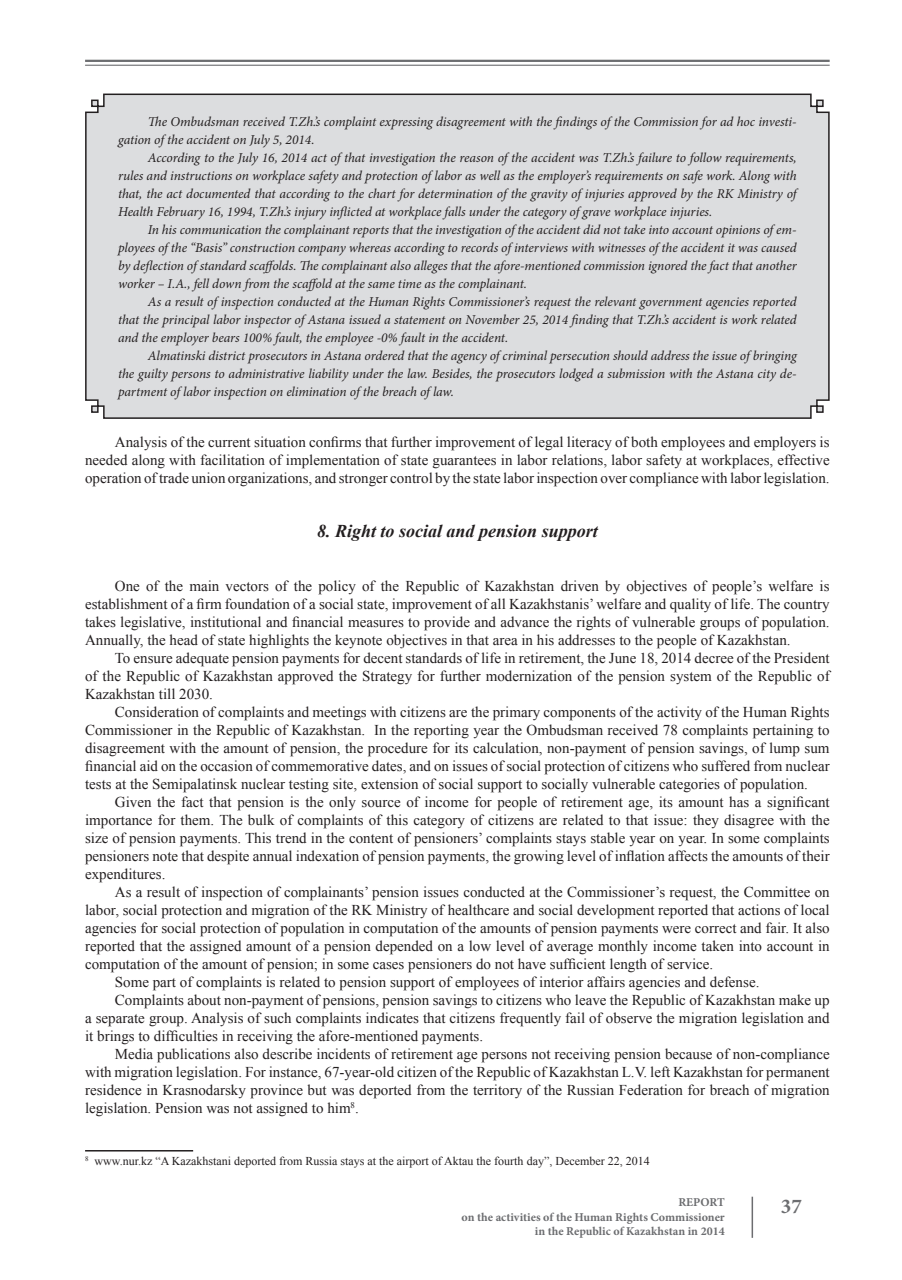
<style>
.page{position:relative;width:902px;height:1280px;background:#fff}
.page>*{position:absolute;margin:0;border:0;box-sizing:border-box;transform-origin:0 0}
.t1{font:700 21px "Minion Pro";color:#6c6d70}
.t2{font:italic 700 18px "Times New Roman";color:#231f20}
.t3{font:15px/18px "Times New Roman";color:#231f20;text-align:justify}
.t4{font:italic 13.5px/18px "Minion Pro";letter-spacing:-.01em;color:#231f20;text-align:justify}
.t5{font:12px "Times New Roman";color:#231f20}
.t6{font:700 12px/14.4px "Minion Pro";color:#6c6d70;text-align:right}
</style>
<div class="page">
<hr style="left:85px;top:60px;width:744px;height:2px;background:#6c6d70">
<hr style="left:85px;top:65px;width:744px;height:1px;background:#6c6d70">
<hr style="left:751px;top:1197px;width:2px;height:41px;background:#6c6d70">
<hr style="left:85px;top:1150px;width:108px;height:1px;background:#231f20">
<div style="left:85px;top:93px;width:745px;height:326px;background:#dcdddf"></div>
<p class="t4" style="left:118px;top:113px;width:680px;text-indent:30px">The Ombudsman received T.Zh.’s complaint expressing disagreement with the findings of the Commission for ad hoc investi&shy;gation of the accident on July 5, 2014.</p>
<p class="t4" style="left:118px;top:149px;width:680px;text-indent:30px">According to the July 16, 2014 act of that investigation the reason of the accident was T.Zh.’s failure to follow requirements, rules and instructions on workplace safety and protection of labor as well as the employer’s requirements on safe work. Along with that, the act documented that according to the chart for determination of the gravity of injuries approved by the RK Ministry of Health February 16, 1994, T.Zh.’s injury inflicted at workplace falls under the category of grave workplace injuries.</p>
<p class="t4" style="left:118px;top:221px;width:680px;text-indent:30px">In his communication the complainant reports that the investigation of the accident did not take into account opinions of em&shy;ployees of the “Basis” construction company whereas according to records of interviews with witnesses of the accident it was caused by deflection of standard scaffolds. The complainant also alleges that the afore-mentioned commission ignored the fact that another worker – I.A., fell down from the scaffold at the same time as the complainant.</p>
<p class="t4" style="left:118px;top:293px;width:680px;text-indent:30px">As a result of inspection conducted at the Human Rights Commissioner’s request the relevant government agencies reported that the principal labor inspector of Astana issued a statement on November 25, 2014 finding that T.Zh.’s accident is work related and the employer bears 100% fault, the employee -0% fault in the accident.</p>
<p class="t4" style="left:118px;top:347px;width:680px;text-indent:30px">Almatinski district prosecutors in Astana ordered that the agency of criminal persecution should address the issue of bringing the guilty persons to administrative liability under the law. Besides, the prosecutors lodged a submission with the Astana city de&shy;partment of labor inspection on elimination of the breach of law.</p>
<p class="t3" style="left:85px;top:433px;width:746px;text-indent:30px">Analysis of the current situation confirms that further improvement of legal literacy of both employees and employers is needed along with facilitation of implementation of state guarantees in labor relations, labor safety at workplaces, effective operation of trade union organizations, and stronger control by the state labor inspection over compliance with labor legislation.</p>
<p class="t2" style="left:317px;top:519px;width:282px">8. Right to social and pension support</p>
<p class="t3" style="left:85px;top:577px;width:746px;text-indent:30px">One of the main vectors of the policy of the Republic of Kazakhstan driven by objectives of people’s welfare is establishment of a firm foundation of a social state, improvement of all Kazakhstanis’ welfare and quality of life. The country takes legislative, institutional and financial measures to provide and advance the rights of vulnerable groups of population.<br>Annually, the head of state highlights the keynote objectives in that area in his addresses to the people of Kazakhstan.</p>
<p class="t3" style="left:85px;top:649px;width:746px;text-indent:30px">To ensure adequate pension payments for decent standards of life in retirement, the June 18, 2014 decree of the President of the Republic of Kazakhstan approved the Strategy for further modernization of the pension system of the Republic of Kazakhstan till 2030.</p>
<p class="t3" style="left:85px;top:703px;width:746px;text-indent:30px">Consideration of complaints and meetings with citizens are the primary components of the activity of the Human Rights Commissioner in the Republic of Kazakhstan. In the reporting year the Ombudsman received 78 complaints pertaining to disagreement with the amount of pension, the procedure for its calculation, non-payment of pension savings, of lump sum financial aid on the occasion of commemorative dates, and on issues of social protection of citizens who suffered from nuclear tests at the Semipalatinsk nuclear testing site, extension of social support to socially vulnerable categories of population.</p>
<p class="t3" style="left:85px;top:793px;width:746px;text-indent:30px">Given the fact that pension is the only source of income for people of retirement age, its amount has a significant importance for them. The bulk of complaints of this category of citizens are related to that issue: they disagree with the size of pension payments. This trend in the content of pensioners’ complaints stays stable year on year. In some complaints pensioners note that despite annual indexation of pension payments, the growing level of inflation affects the amounts of their expenditures.</p>
<p class="t3" style="left:115px;top:883px;width:716px">As a result of inspection of complainants’ pension issues conducted at the Commissioner’s request, the Committee on</p>
<p class="t3" style="left:85px;top:901px;width:746px">labor, social protection and migration of the RK Ministry of healthcare and social development reported that actions of local</p>
<p class="t3" style="left:85px;top:919px;width:746px">agencies for social protection of population in computation of the amounts of pension payments were correct and fair. It also</p>
<p class="t3" style="left:85px;top:937px;width:746px">reported that the assigned amount of a pension depended on a low level of average monthly income taken into account in</p>
<p class="t3" style="left:85px;top:955px;width:629px">computation of the amount of pension; in some cases pensioners do not have sufficient length of service.</p>
<p class="t3" style="left:115px;top:973px;width:646px">Some part of complaints is related to pension support of employees of interior affairs agencies and defense.</p>
<p class="t3" style="left:115px;top:991px;width:716px">Complaints about non-payment of pensions, pension savings to citizens who leave the Republic of Kazakhstan make up</p>
<p class="t3" style="left:85px;top:1009px;width:746px">a separate group. Analysis of such complaints indicates that citizens frequently fail of observe the migration legislation and</p>
<p class="t3" style="left:85px;top:1027px;width:399px">it brings to difficulties in receiving the afore-mentioned payments.</p>
<p class="t3" style="left:115px;top:1045px;width:716px">Media publications also describe incidents of retirement age persons not receiving pension because of non-compliance</p>
<p class="t3" style="left:85px;top:1063px;width:746px">with migration legislation. For instance, 67-year-old citizen of the Republic of Kazakhstan L.V. left Kazakhstan for permanent</p>
<p class="t3" style="left:85px;top:1081px;width:746px">residence in Krasnodarsky province but was deported from the territory of the Russian Federation for breach of migration</p>
<p class="t3" style="left:85px;top:1099px;width:275px">legislation. Pension was not assigned to him<sup>8</sup>.</p>
<p class="t5" style="left:85px;top:1153px;width:566px"><sup>8</sup> www.nur.kz “A Kazakhstani deported from Russia stays at the airport of Aktau the fourth day”, December 22, 2014</p>
<p class="t6" style="left:461px;top:1195px;width:264px">REPORT<br>on the activities of the Human Rights Commissioner in the Republic of Kazakhstan in 2014</p>
<h1 class="t1" style="left:780px;top:1191px;width:22px">37</h1>
</div>
